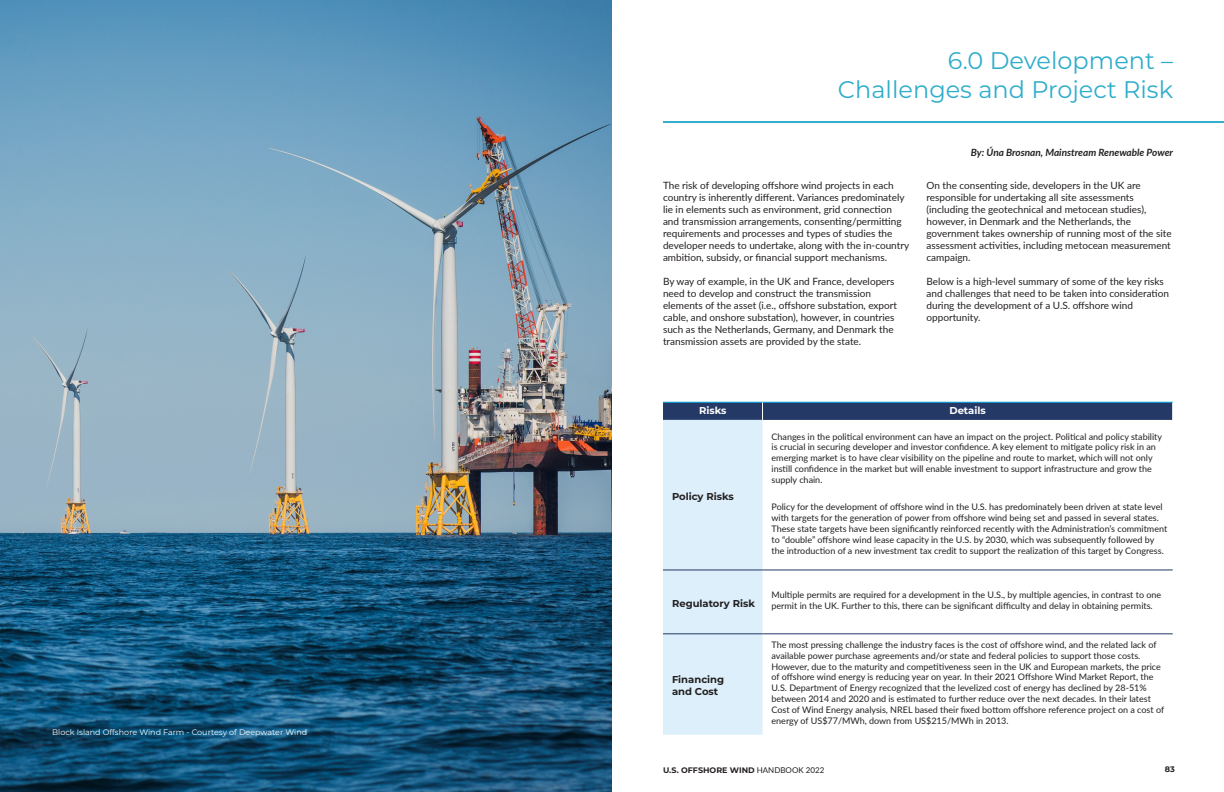
<style>
.page{position:relative;width:1224px;height:792px;background:#fff}
.page>*{position:absolute;margin:0;border:0;box-sizing:border-box;transform-origin:0 0}
.t1{font:24px "Montserrat";color:#30adcb}
.t2{font:10px/12px "Lato";color:#231f20}
.t3{font:700 10px "Montserrat";color:#231f20}
.t4{font:italic 700 10px "Lato";color:#231f20}
._07-Text_10_14{font:700 10px "Montserrat";color:#fff}
._09-Text_bullets_sa{font:9px/10.8px "Lato";color:#231f20}
._12-Caption{font:8px "Montserrat";color:#fff}
.t5{font:700 8px "Montserrat";color:#231f20}
.s1{font-family:"Lato";font-weight:400}
</style>
<div class="page">
<img style="left:0;top:0;width:612px;height:792px">
<hr style="left:663px;top:121px;width:561px;height:2px;background:#30adcb">
<svg style="left:663px;top:402px;width:510px;height:333px"></svg>
<hr style="left:763px;top:570px;width:410px;height:1px;background:#243966">
<hr style="left:763px;top:634px;width:410px;height:1px;background:#243966">
<hr style="left:663px;top:570px;width:100px;height:1px;background:#243966">
<hr style="left:663px;top:634px;width:100px;height:1px;background:#243966">
<p class="_12-Caption" style="left:52px;top:727px;width:257px">Block Island Offshore Wind Farm - Courtesy of Deepwater Wind</p>
<p class="t1" style="left:948px;top:44px;width:227px">6.0 Development –</p>
<p class="t1" style="left:838px;top:73px;width:337px">Challenges and Project Risk</p>
<p class="t2" style="left:663px;top:179px;width:248px">The risk of developing offshore wind projects in each country is inherently different. Variances predominately lie in elements such as environment, grid connection and transmission arrangements, consenting/permitting requirements and processes and types of studies the developer needs to undertake, along with the in-country ambition, subsidy, or financial support mechanisms.</p>
<p class="t2" style="left:663px;top:275px;width:236px">By way of example, in the UK and France, developers need to develop and construct the transmission elements of the asset (i.e., offshore substation, export cable, and onshore substation), however, in countries such as the Netherlands, Germany, and Denmark the transmission assets are provided by the state.</p>
<p class="t4" style="left:971px;top:145px;width:204px">By: Úna Brosnan, Mainstream Renewable Power</p>
<p class="t2" style="left:927px;top:179px;width:247px">On the consenting side, developers in the UK are responsible for undertaking all site assessments (including the geotechnical and metocean studies), however, in Denmark and the Netherlands, the government takes ownership of running most of the site assessment activities, including metocean measurement campaign.</p>
<p class="t2" style="left:927px;top:275px;width:244px">Below is a high-level summary of some of the key risks and challenges that need to be taken into consideration during the development of a U.S. offshore wind opportunity.</p>
<p class="_07-Text_10_14" style="left:699px;top:403px;width:29px">Risks</p>
<p class="_07-Text_10_14" style="left:949px;top:403px;width:38px">Details</p>
<p class="t3" style="left:672px;top:489px;width:63px">Policy Risks</p>
<p class="_09-Text_bullets_sa" style="left:772px;top:431px;width:392px">Changes in the political environment can have an impact on the project. Political and policy stability is crucial in securing developer and investor confidence. A key element to mitigate policy risk in an emerging market is to have clear visibility on the pipeline and route to market, which will not only instill confidence in the market but will enable investment to support infrastructure and grow the supply chain.</p>
<p class="_09-Text_bullets_sa" style="left:772px;top:501px;width:397px">Policy for the development of offshore wind in the U.S. has predominately been driven at state level with targets for the generation of power from offshore wind being set and passed in several states.<br>These state targets have been significantly reinforced recently with the Administration’s commitment to “double” offshore wind lease capacity in the U.S. by 2030, which was subsequently followed by the introduction of a new investment tax credit to support the realization of this target by Congress.</p>
<p class="t3" style="left:672px;top:596px;width:84px">Regulatory Risk</p>
<p class="_09-Text_bullets_sa" style="left:772px;top:589px;width:391px">Multiple permits are required for a development in the U.S., by multiple agencies, in contrast to one permit in the UK. Further to this, there can be significant difficulty and delay in obtaining permits.</p>
<p class="t3" style="left:672px;top:672px;width:54px">Financing</p>
<p class="t3" style="left:672px;top:684px;width:48px">and Cost</p>
<p class="_09-Text_bullets_sa" style="left:772px;top:639px;width:394px">The most pressing challenge the industry faces is the cost of offshore wind, and the related lack of available power purchase agreements and/or state and federal policies to support those costs.<br>However, due to the maturity and competitiveness seen in the UK and European markets, the price of offshore wind energy is reducing year on year. In their 2021 Offshore Wind Market Report, the U.S. Department of Energy recognized that the levelized cost of energy has declined by 28-51% between 2014 and 2020 and is estimated to further reduce over the next decades. In their latest Cost of Wind Energy analysis, NREL based their fixed bottom offshore reference project on a cost of energy of US$77/MWh, down from US$215/MWh in 2013.</p>
<p class="t5" style="left:663px;top:764px;width:163px">U.S. OFFSHORE WIND <span class="s1">HANDBOOK 2022</span></p>
<p class="t5" style="left:1165px;top:764px;width:12px">83</p>
</div>
